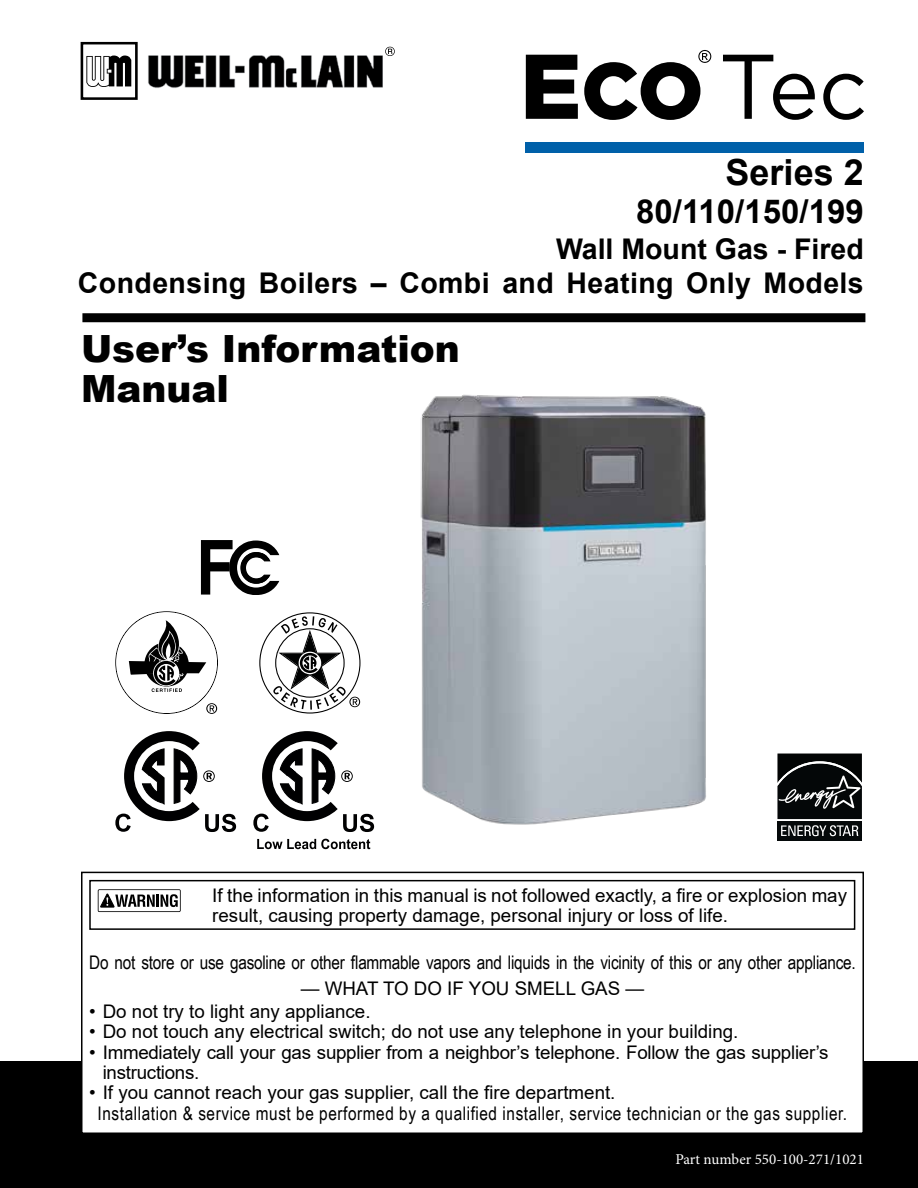
<style>
.page{position:relative;width:918px;height:1188px;background:#fff}
.page>*{position:absolute;margin:0;border:0;box-sizing:border-box;transform-origin:0 0}
.t1{font:900 37.5px/40.5px "Arial";color:#000}
.t2{font:700 36px "Arial";color:#000}
.t3{font:700 33px "Arial";color:#000}
.t4{font:700 28.5px/34.5px "Arial";letter-spacing:.015em;color:#000;text-align:right}
.t5{font:18.75px/19.5px "Arial";color:#000}
.t6{font:18.75px "Arial Narrow";letter-spacing:-.015em;color:#000}
.t7{font:18.75px "Arial Narrow";letter-spacing:.03em;color:#000}
.t8{font:15px "Minion Pro";color:#fff}
</style>
<div class="page">
<div style="left:0;top:1061px;width:918px;height:127px;background:#000"></div>
<div style="left:82px;top:313px;width:783px;height:9px;background:#000"></div>
<img style="left:420px;top:394px;width:286px;height:431px">
<svg style="left:777px;top:753px;width:85px;height:88px;background:#2e3131"></svg>
<div style="left:526px;top:142px;width:338px;height:11px;background:#0060a9"></div>
<svg style="left:526px;top:55px;width:52px;height:64px"></svg>
<svg style="left:723px;top:55px;width:92px;height:65px"></svg>
<svg style="left:823px;top:74px;width:41px;height:46px"></svg>
<svg style="left:584px;top:50px;width:127px;height:70px"></svg>
<svg style="left:86px;top:56px;width:45px;height:31px"></svg>
<div style="left:81px;top:42px;width:57px;height:58px;border:3px solid #000"></div>
<img style="left:148px;top:55px;width:234px;height:33px">
<svg style="left:385px;top:47px;width:10px;height:9px"></svg>
<div style="left:82px;top:872px;width:781px;height:261px;background:#fff"></div>
<svg style="left:98px;top:889px;width:83px;height:23px"></svg>
<div style="left:89px;top:880px;width:766px;height:50px;border:2px solid #000"></div>
<div style="left:81px;top:872px;width:783px;height:262px;border:2px solid #000"></div>
<svg style="left:115px;top:731px;width:121px;height:101px"></svg>
<svg style="left:259px;top:612px;width:102px;height:102px"></svg>
<svg style="left:115px;top:611px;width:103px;height:103px"></svg>
<svg style="left:253px;top:731px;width:121px;height:101px"></svg>
<svg style="left:257px;top:839px;width:113px;height:10px"></svg>
<svg style="left:201px;top:540px;width:78px;height:55px"></svg>
<h2 class="t2" style="left:726px;top:147px;width:140px">Series 2</h2>
<h3 class="t3" style="left:636px;top:188px;width:229px">80/110/150/199</h3>
<h3 class="t4" style="left:78px;top:232px;width:787px">Wall Mount Gas - Fired<br>Condensing Boilers – Combi and Heating Only Models</h3>
<h1 class="t1" style="left:81px;top:327px;width:381px">User’s Information<br>Manual</h1>
<p class="t5" style="left:212px;top:886px;width:636px">If the information in this manual is not followed exactly, a fire or explosion may result, causing property damage, personal injury or loss of life.</p>
<p class="t6" style="left:89px;top:949px;width:768px">Do not store or use gasoline or other flammable vapors and liquids in the vicinity of this or any other appliance.</p>
<p class="t5" style="left:301px;top:979px;width:345px">— WHAT TO DO IF YOU SMELL GAS —</p>
<p class="t5" style="left:89px;top:1001px;width:283px">• Do not try to light any appliance.</p>
<p class="t5" style="left:89px;top:1022px;width:651px">• Do not touch any electrical switch; do not use any telephone in your building.</p>
<p class="t5" style="left:103px;top:1043px;width:727px;text-indent:-14px">• Immediately call your gas supplier from a neighbor’s telephone. Follow the gas supplier’s instructions.</p>
<p class="t5" style="left:89px;top:1083px;width:528px">• If you cannot reach your gas supplier, call the fire department.</p>
<p class="t7" style="left:98px;top:1099px;width:751px">Installation &amp; service must be performed by a qualified installer, service technician or the gas supplier.</p>
<p class="t8" style="left:675px;top:1149px;width:190px">Part number 550-100-271/1021</p>
</div>
